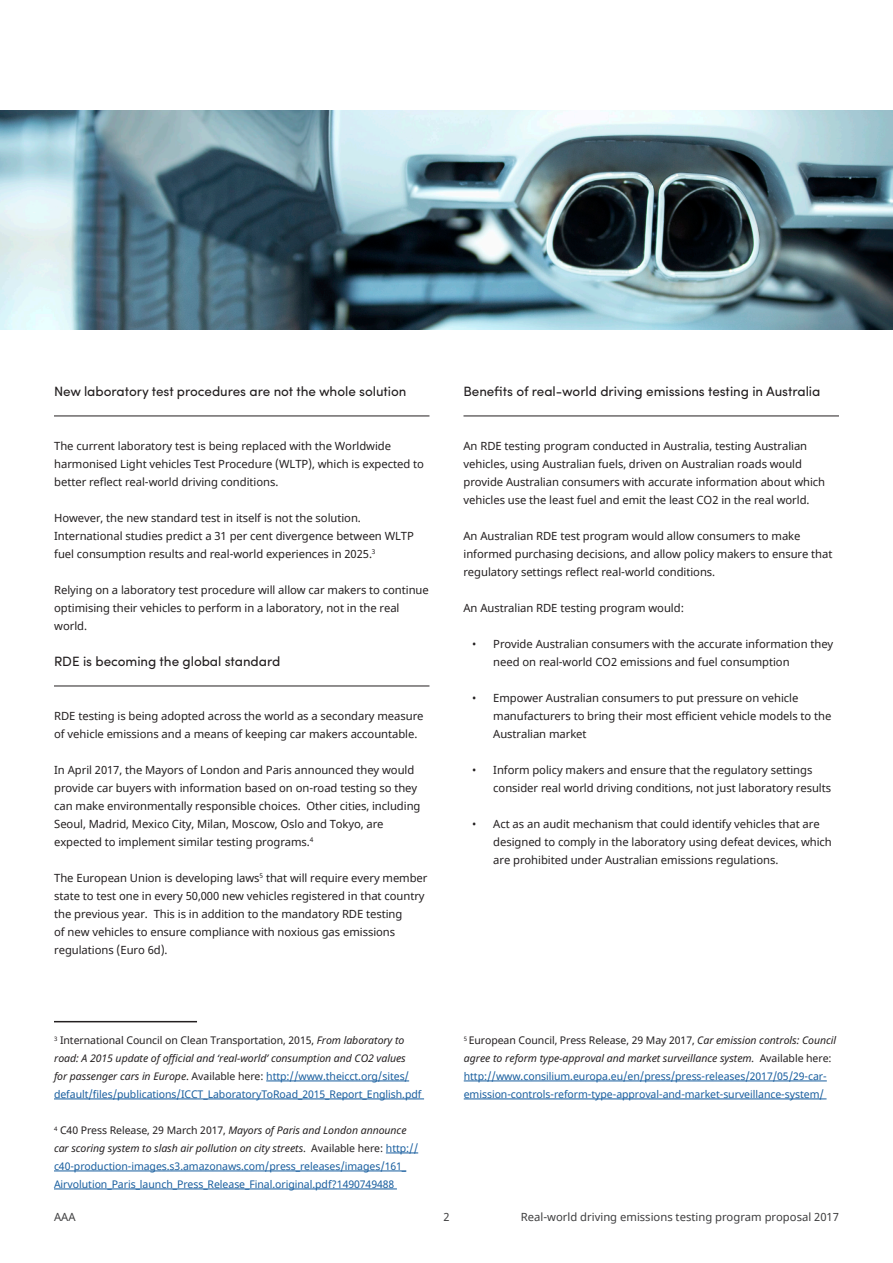
<style>
.page{position:relative;width:893px;height:1263px;background:#fff}
.page>*{position:absolute;margin:0;border:0;box-sizing:border-box;transform-origin:0 0}
.Heading_2{font:13.5px "Sofia Pro";letter-spacing:-.005em;color:#231f20}
.Body{font:11.25px/18px "Noto Sans";letter-spacing:-.005em;color:#231f20}
.t1{font:11.25px "Noto Sans";color:#3e3e3f}
.Body-2{font:10.5px/18px "Noto Sans";letter-spacing:-.005em;color:#175d9e}
.Body-3{font:italic 10.5px/18px "Noto Sans";letter-spacing:-.005em;color:#231f20}
.s1{font-style:normal}
.s2{font-style:normal;color:#175d9e}
.s3{color:#231f20}
.s4{font-style:italic;color:#231f20}
</style>
<div class="page">
<hr style="left:463px;top:416px;width:376px;height:1px;background:#231f20">
<hr style="left:54px;top:416px;width:375px;height:1px;background:#231f20">
<hr style="left:54px;top:686px;width:375px;height:1px;background:#231f20">
<img style="left:0;top:111px;width:893px;height:219px">
<hr style="left:266px;top:1081px;width:143px;height:1px;background:#175d9e">
<hr style="left:54px;top:1099px;width:370px;height:1px;background:#175d9e">
<hr style="left:386px;top:1153px;width:32px;height:1px;background:#175d9e">
<hr style="left:54px;top:1171px;width:352px;height:1px;background:#175d9e">
<hr style="left:54px;top:1189px;width:343px;height:1px;background:#175d9e">
<hr style="left:464px;top:1081px;width:363px;height:1px;background:#175d9e">
<hr style="left:464px;top:1099px;width:362px;height:1px;background:#175d9e">
<hr style="left:54px;top:1021px;width:143px;height:1px;background:#231f20">
<p class="Heading_2" style="left:54px;top:381px;width:354px">New laboratory test procedures are not the whole solution</p>
<p class="Body" style="left:54px;top:437px;width:371px">The current laboratory test is being replaced with the Worldwide harmonised Light vehicles Test Procedure (WLTP), which is expected to better reflect real-world driving conditions.</p>
<p class="Body" style="left:54px;top:509px;width:361px">However, the new standard test in itself is not the solution.<br>International studies predict a 31 per cent divergence between WLTP fuel consumption results and real-world experiences in 2025.<sup>3</sup></p>
<p class="Body" style="left:54px;top:581px;width:376px">Relying on a laboratory test procedure will allow car makers to continue optimising their vehicles to perform in a laboratory, not in the real world.</p>
<p class="Heading_2" style="left:54px;top:651px;width:228px">RDE is becoming the global standard</p>
<p class="Body" style="left:54px;top:707px;width:371px">RDE testing is being adopted across the world as a secondary measure of vehicle emissions and a means of keeping car makers accountable.</p>
<p class="Body" style="left:54px;top:761px;width:368px">In April 2017, the Mayors of London and Paris announced they would provide car buyers with information based on on-road testing so they can make environmentally responsible choices. Other cities, including Seoul, Madrid, Mexico City, Milan, Moscow, Oslo and Tokyo, are expected to implement similar testing programs.<sup>4</sup></p>
<p class="Body" style="left:54px;top:869px;width:375px">The European Union is developing laws<sup>5</sup> that will require every member state to test one in every 50,000 new vehicles registered in that country the previous year. This is in addition to the mandatory RDE testing<br>of new vehicles to ensure compliance with noxious gas emissions regulations (Euro 6d).</p>
<p class="Body-3" style="left:54px;top:1031px;width:369px"><sup>3</sup> <span class="s1">International Council on Clean Transportation, 2015,</span> From laboratory to road: A 2015 update of official and ‘real-world’ consumption and CO2 values for passenger cars in Europe<span class="s1">. Available here:</span> <span class="s2">http://www.theicct.org/sites/ default/files/publications/ICCT_LaboratoryToRoad_2015_Report_English.pdf</span></p>
<p class="Body-2" style="left:54px;top:1122px;width:366px"><sup>4</sup> <span class="s3">C40 Press Release, 29 March 2017,</span> <span class="s4">Mayors of Paris and London announce car scoring system to slash air pollution on city streets</span><span class="s3">. Available here:</span> http:// c40-production-images.s3.amazonaws.com/press_releases/images/161_ Airvolution_Paris_launch_Press_Release_Final.original.pdf?1490749488</p>
<p class="Heading_2" style="left:463px;top:381px;width:358px">Benefits of real-world driving emissions testing in Australia</p>
<p class="Body" style="left:463px;top:437px;width:363px">An RDE testing program conducted in Australia, testing Australian vehicles, using Australian fuels, driven on Australian roads would provide Australian consumers with accurate information about which vehicles use the least fuel and emit the least CO2 in the real world.</p>
<p class="Body" style="left:463px;top:527px;width:370px">An Australian RDE test program would allow consumers to make informed purchasing decisions, and allow policy makers to ensure that regulatory settings reflect real-world conditions.</p>
<p class="Body" style="left:463px;top:599px;width:222px">An Australian RDE testing program would:</p>
<p class="Body" style="left:493px;top:635px;width:341px;text-indent:-21px">• Provide Australian consumers with the accurate information they need on real-world CO2 emissions and fuel consumption</p>
<p class="Body" style="left:493px;top:689px;width:340px;text-indent:-21px">• Empower Australian consumers to put pressure on vehicle manufacturers to bring their most efficient vehicle models to the<br>Australian market</p>
<p class="Body" style="left:493px;top:761px;width:339px;text-indent:-21px">• Inform policy makers and ensure that the regulatory settings consider real world driving conditions, not just laboratory results</p>
<p class="Body" style="left:493px;top:815px;width:340px;text-indent:-21px">• Act as an audit mechanism that could identify vehicles that are designed to comply in the laboratory using defeat devices, which are prohibited under Australian emissions regulations.</p>
<p class="Body-2" style="left:464px;top:1032px;width:374px"><sup>5</sup> <span class="s3">European Council, Press Release, 29 May 2017,</span> <span class="s4">Car emission controls: Council agree to reform type-approval and market surveillance system.</span> <span class="s3">Available here: </span>http://www.consilium.europa.eu/en/press/press-releases/2017/05/29-car&shy;emission-controls-reform-type-approval-and-market-surveillance-system/</p>
<p class="t1" style="left:54px;top:1209px;width:23px">AAA</p>
<p class="t1" style="left:443px;top:1209px;width:8px">2</p>
<p class="t1" style="left:521px;top:1209px;width:320px">Real-world driving emissions testing program proposal 2017</p>
</div>
